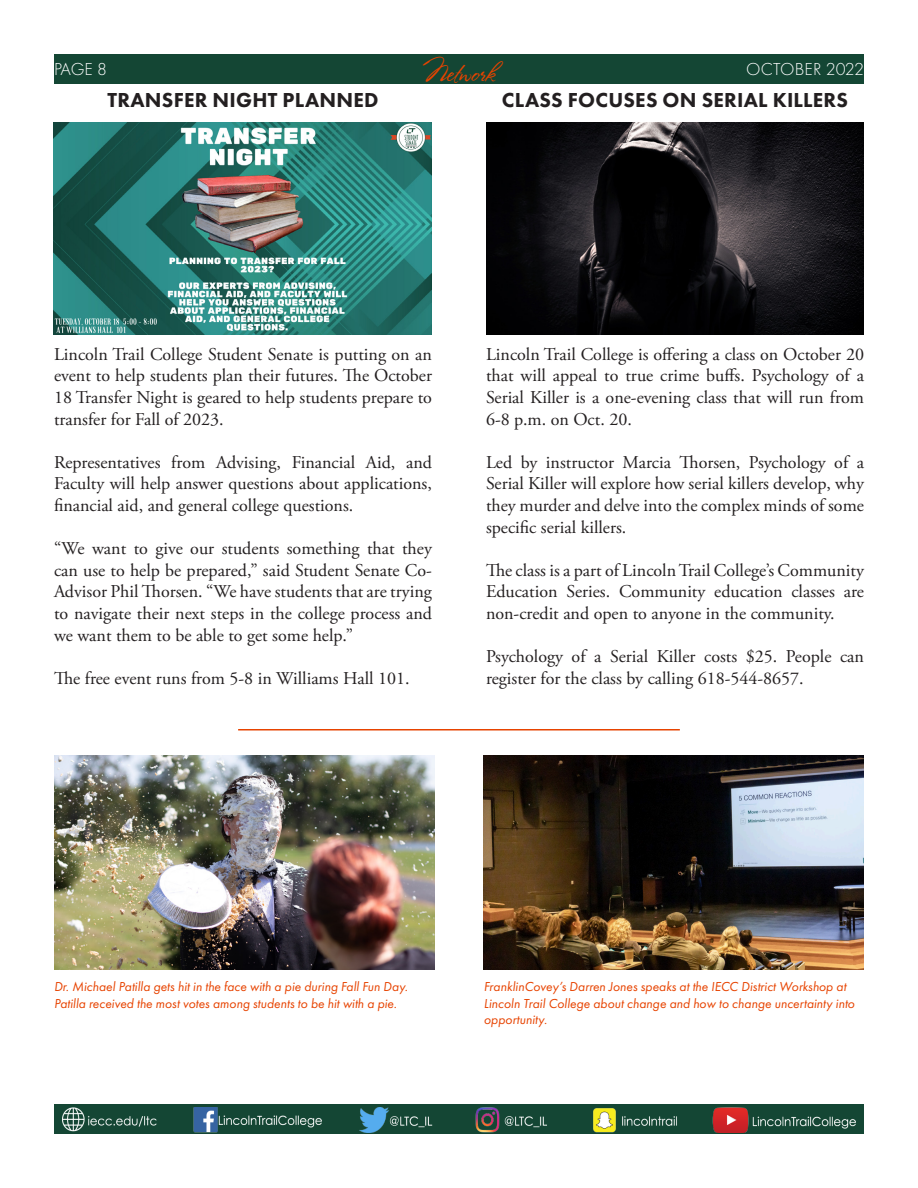
<style>
.page{position:relative;width:918px;height:1188px;background:#fff}
.page>*{position:absolute;margin:0;border:0;box-sizing:border-box;transform-origin:0 0}
.t1{font:25.5px "Stephanie Marie JF";color:#e74300}
.Headline{font:800 21px "Futura PT";letter-spacing:.01em;color:#231f20}
.t2{font:18px/21.6px "Adobe Garamond Pro";color:#231f20;text-align:justify}
.t3{font:300 18px "Futura PT";color:#fff}
.t4{font:italic 13.5px/16.2px "Futura PT";color:#e74300}
</style>
<div class="page">
<div style="left:54px;top:54px;width:810px;height:29px;background:#144634"></div>
<div style="left:54px;top:1105px;width:810px;height:29px;background:#144634"></div>
<img style="left:62px;top:1108px;width:794px;height:24px">
<img style="left:54px;top:122px;width:378px;height:213px">
<img style="left:486px;top:122px;width:378px;height:213px">
<hr style="left:238px;top:729px;width:442px;height:1px;background:#e74300">
<img style="left:54px;top:756px;width:380px;height:214px">
<img style="left:484px;top:756px;width:380px;height:214px">
<p class="t3" style="left:54px;top:59px;width:55px">PAGE 8</p>
<h1 class="t1" style="left:423px;top:57px;width:74px">Network</h1>
<p class="t3" style="left:746px;top:59px;width:119px">OCTOBER 2022</p>
<p class="Headline" style="left:108px;top:87px;width:273px">TRANSFER NIGHT PLANNED</p>
<p class="Headline" style="left:502px;top:87px;width:348px">CLASS FOCUSES ON SERIAL KILLERS</p>
<p class="t2" style="left:54px;top:344px;width:380px">Lincoln Trail College Student Senate is putting on an event to help students plan their futures. The October 18 Transfer Night is geared to help students prepare to transfer for Fall of 2023.</p>
<p class="t2" style="left:54px;top:452px;width:380px">Representatives from Advising, Financial Aid, and Faculty will help answer questions about applications, financial aid, and general college questions.</p>
<p class="t2" style="left:54px;top:538px;width:380px">“We want to give our students something that they can use to help be prepared,” said Student Senate Co-Advisor Phil Thorsen. “We have students that are trying to navigate their next steps in the college process and we want them to be able to get some help.”</p>
<p class="t2" style="left:54px;top:668px;width:357px">The free event runs from 5-8 in Williams Hall 101.</p>
<p class="t2" style="left:486px;top:344px;width:379px">Lincoln Trail College is offering a class on October 20 that will appeal to true crime buffs. Psychology of a Serial Killer is a one-evening class that will run from 6-8 p.m. on Oct. 20.</p>
<p class="t2" style="left:486px;top:452px;width:380px">Led by instructor Marcia Thorsen, Psychology of a Serial Killer will explore how serial killers develop, why they murder and delve into the complex minds of some specific serial killers.</p>
<p class="t2" style="left:486px;top:560px;width:379px">The class is a part of Lincoln Trail College’s Community Education Series. Community education classes are non-credit and open to anyone in the community.</p>
<p class="t2" style="left:486px;top:646px;width:379px">Psychology of a Serial Killer costs $25. People can register for the class by calling 618-544-8657.</p>
<p class="t4" style="left:54px;top:979px;width:356px">Dr. Michael Patilla gets hit in the face with a pie during Fall Fun Day.<br>Patilla received the most votes among students to be hit with a pie.</p>
<p class="t4" style="left:484px;top:979px;width:372px">FranklinCovey’s Darren Jones speaks at the IECC District Workshop at<br>Lincoln Trail College about change and how to change uncertainty into opportunity.</p>
</div>
